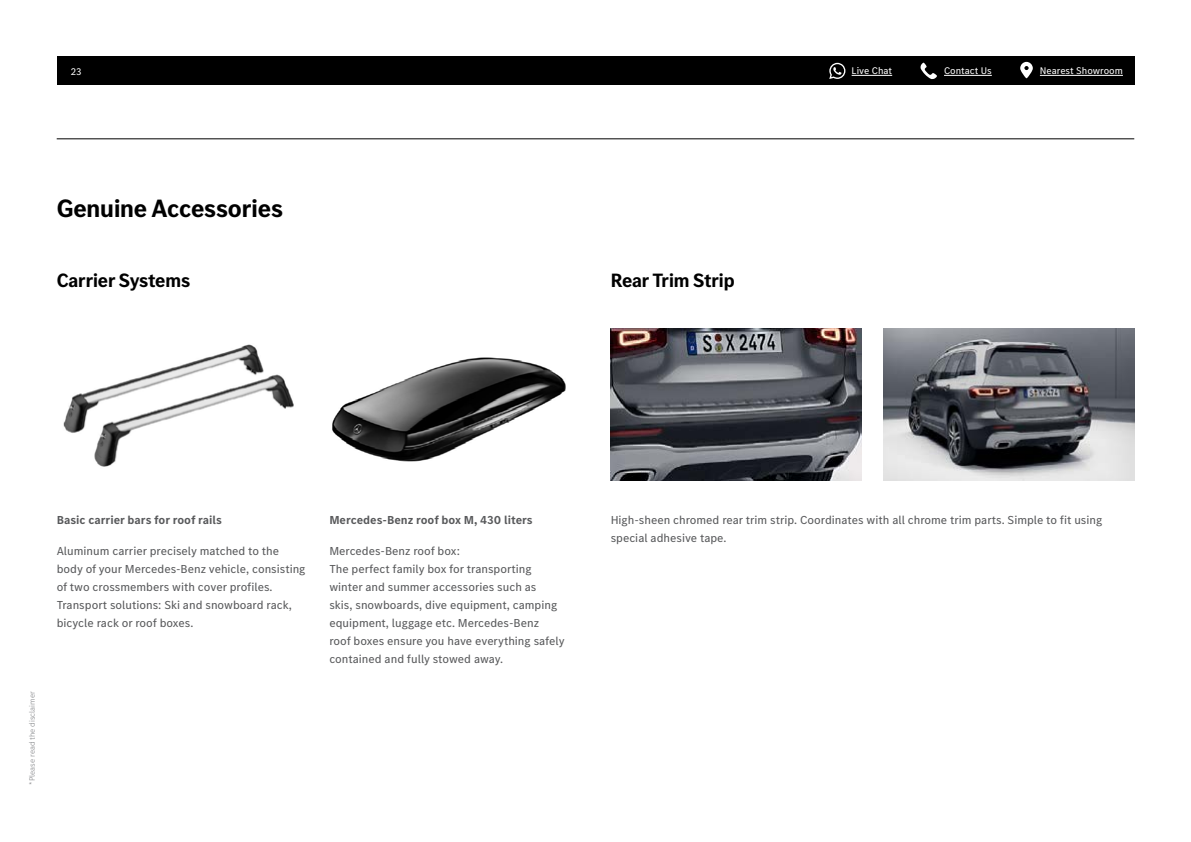
<style>
.page{position:relative;width:1191px;height:842px;background:#fff}
.page>*{position:absolute;margin:0;border:0;box-sizing:border-box;transform-origin:0 0}
.t1{font:700 26px "MB Corpo S Title";letter-spacing:-.005em;color:#000}
.t2{font:700 20px "MB Corpo S Title";letter-spacing:-.005em;color:#000}
.t3{font:12px/18px "MB Corpo S Text";color:#58595b}
.t4{font:700 12px "MB Corpo S Text";color:#58595b}
.t5{font:10px "MB Corpo S Text";color:#fff}
.t6{font:300 8px "MB Corpo S Text";color:#808285}
</style>
<div class="page">
<div style="left:57px;top:57px;width:1077px;height:28px;background:#000"></div>
<svg style="left:1020px;top:62px;width:12px;height:16px"></svg>
<hr style="left:1040px;top:75px;width:83px;height:1px;background:#fff">
<hr style="left:944px;top:75px;width:47px;height:1px;background:#fff">
<svg style="left:920px;top:63px;width:17px;height:16px"></svg>
<svg style="left:829px;top:63px;width:16px;height:16px"></svg>
<hr style="left:851px;top:75px;width:41px;height:1px;background:#fff">
<hr style="left:57px;top:139px;width:1077px;height:1px;background:#000">
<img style="left:63px;top:344px;width:231px;height:123px">
<img style="left:610px;top:328px;width:251px;height:152px">
<img style="left:332px;top:357px;width:234px;height:105px">
<img style="left:883px;top:328px;width:251px;height:152px">
<p class="t5" style="left:71px;top:65px;width:12px">23</p>
<h1 class="t1" style="left:57px;top:191px;width:228px">Genuine Accessories</h1>
<h2 class="t2" style="left:57px;top:267px;width:135px">Carrier Systems</h2>
<h2 class="t2" style="left:610px;top:267px;width:125px">Rear Trim Strip</h2>
<p class="t5" style="left:851px;top:64px;width:42px">Live Chat</p>
<p class="t5" style="left:944px;top:64px;width:49px">Contact Us</p>
<p class="t5" style="left:1040px;top:64px;width:84px">Nearest Showroom</p>
<p class="t6" style="left:27px;top:785px;width:95px;rotate:-90deg">*Please read the disclaimer</p>
<p class="t4" style="left:57px;top:512px;width:167px">Basic carrier bars for roof rails</p>
<p class="t4" style="left:329px;top:512px;width:205px">Mercedes-Benz roof box M, 430 liters</p>
<p class="t3" style="left:57px;top:541px;width:250px">Aluminum carrier precisely matched to the body of your Mercedes-Benz vehicle, consisting of two crossmembers with cover profiles.<br>Transport solutions: Ski and snowboard rack, bicycle rack or roof boxes.</p>
<p class="t3" style="left:329px;top:541px;width:237px">Mercedes-Benz roof box:<br>The perfect family box for transporting winter and summer accessories such as<br>skis, snowboards, dive equipment, camping equipment, luggage etc. Mercedes-Benz<br>roof boxes ensure you have everything safely contained and fully stowed away.</p>
<p class="t3" style="left:610px;top:511px;width:493px">High-sheen chromed rear trim strip. Coordinates with all chrome trim parts. Simple to fit using special adhesive tape.</p>
</div>
